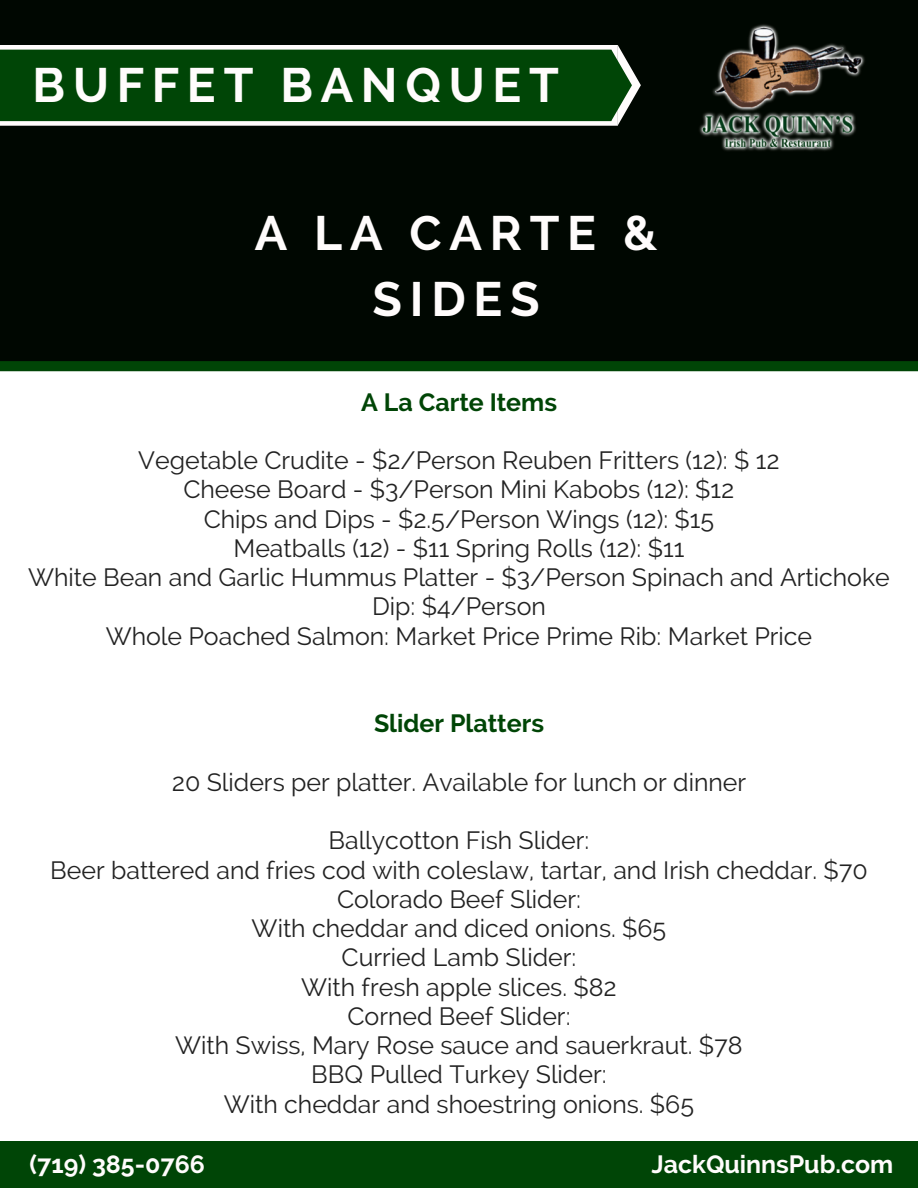
<style>
.page{position:relative;width:918px;height:1188px;background:#fff}
.page>*{position:absolute;margin:0;border:0;box-sizing:border-box;transform-origin:0 0}
.t1{font:700 48.15px/66.3px "Raleway";letter-spacing:.16em;color:#fffcfc;text-align:center}
.t2{font:24.9px/29.2px "Raleway";color:#222;text-align:center}
.t3{font:700 24.9px "Raleway";color:#fffcfc}
.t4{font:700 24.9px "Raleway";color:#004506}
</style>
<div class="page">
<div style="left:0;top:0;width:918px;height:362px;background:#000701"></div>
<svg style="left:0;top:45px;width:641px;height:81px"></svg>
<img style="left:699px;top:24px;width:166px;height:127px">
<div style="left:0;top:361px;width:918px;height:10px;background:#004506"></div>
<div style="left:0;top:1142px;width:918px;height:46px;background:#004506"></div>
<h1 class="t1" style="left:33px;top:52px;width:528px">BUFFET BANQUET</h1>
<h1 class="t1" style="left:255px;top:200px;width:404px">A LA CARTE &amp;<br>SIDES</h1>
<p class="t4" style="left:361px;top:387px;width:198px">A La Carte Items</p>
<p class="t2" style="left:28px;top:446px;width:863px">Vegetable Crudite - $2/Person Reuben Fritters (12): $ 12<br>Cheese Board - $3/Person Mini Kabobs (12): $12<br>Chips and Dips - $2.5/Person Wings (12): $15<br>Meatballs (12) - $11 Spring Rolls (12): $11<br>White Bean and Garlic Hummus Platter - $3/Person Spinach and Artichoke Dip: $4/Person<br>Whole Poached Salmon: Market Price Prime Rib: Market Price</p>
<p class="t4" style="left:374px;top:709px;width:171px">Slider Platters</p>
<p class="t2" style="left:172px;top:767px;width:576px">20 Sliders per platter. Available for lunch or dinner</p>
<p class="t2" style="left:50px;top:826px;width:819px">Ballycotton Fish Slider:<br>Beer battered and fries cod with coleslaw, tartar, and Irish cheddar. $70<br>Colorado Beef Slider:<br>With cheddar and diced onions. $65<br>Curried Lamb Slider:<br>With fresh apple slices. $82<br>Corned Beef Slider:<br>With Swiss, Mary Rose sauce and sauerkraut. $78<br>BBQ Pulled Turkey Slider:<br>With cheddar and shoestring onions. $65</p>
<p class="t3" style="left:30px;top:1150px;width:177px">(719) 385-0766</p>
<p class="t3" style="left:651px;top:1150px;width:243px">JackQuinnsPub.com</p>
</div>
